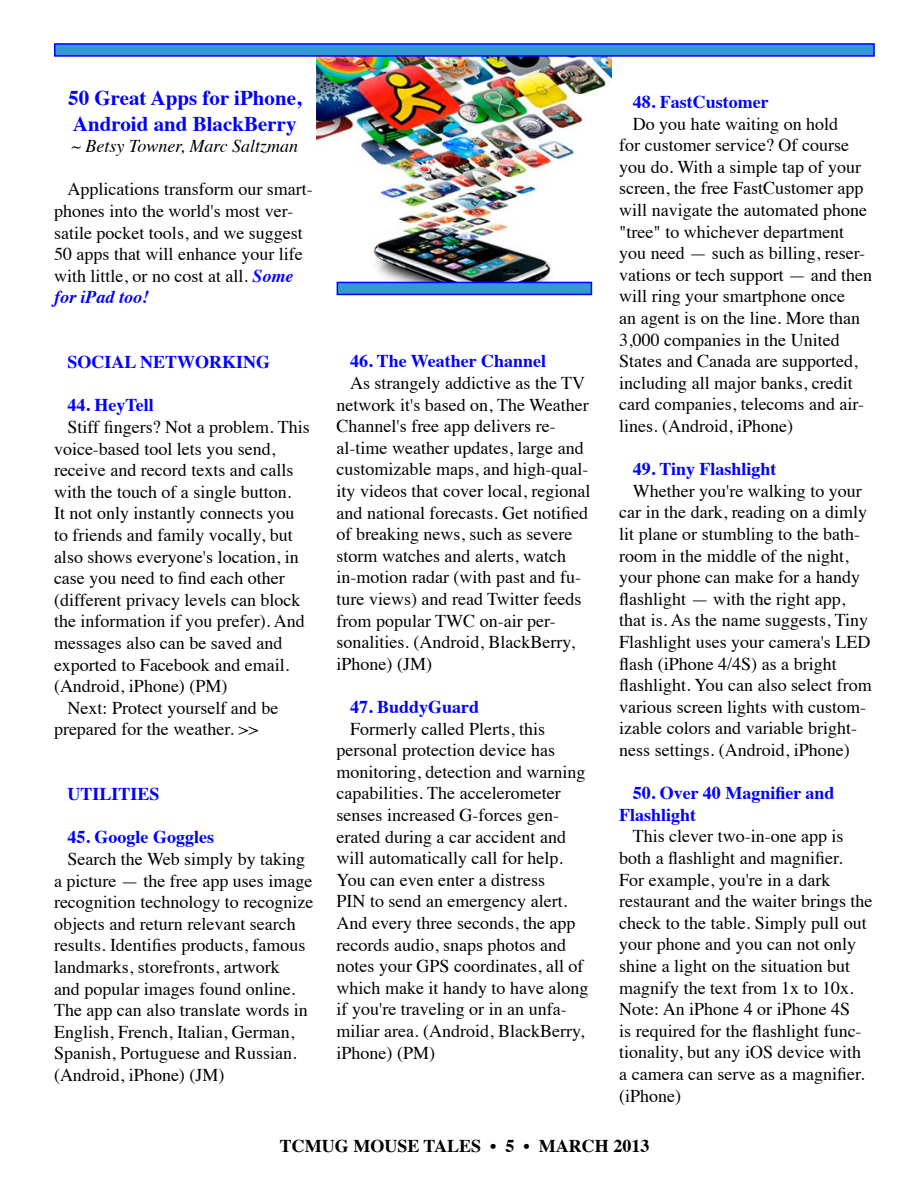
<style>
.page{position:relative;width:918px;height:1188px;background:#fff}
.page>*{position:absolute;margin:0;border:0;box-sizing:border-box;transform-origin:0 0}
.t1{font:700 21px/25.2px "Times";color:#00f}
.t2{font:18px/21.6px "Times";color:#000}
.t3{font:700 18px/21.6px "Times";color:#00f}
.t4{font:700 18px "Times";color:#000}
.t5{font:italic 18px "Times";color:#000}
.s1{font-weight:700;font-style:italic;color:#00f}
</style>
<div class="page">
<img style="left:317px;top:57px;width:294px;height:226px">
<div style="left:54px;top:43px;width:821px;height:14px;background:#349ad5;border:2px solid #0000f3"></div>
<div style="left:337px;top:282px;width:255px;height:13px;background:#349ad5;border:2px solid #0000f3"></div>
<p class="t1" style="left:68px;top:84px;width:235px">50 Great Apps for iPhone,<br>Android and BlackBerry</p>
<p class="t5" style="left:71px;top:131px;width:228px">~ Betsy Towner, Marc Saltzman</p>
<p class="t2" style="left:54px;top:177px;width:260px;text-indent:14px">Applications transform our smart&shy;phones into the world's most ver&shy;satile pocket tools, and we suggest<br>50 apps that will enhance your life with little, or no cost at all. <span class="s1">Some for iPad too!</span></p>
<p class="t3" style="left:68px;top:349px;width:204px">SOCIAL NETWORKING</p>
<p class="t3" style="left:68px;top:393px;width:88px">44. HeyTell</p>
<p class="t2" style="left:68px;top:415px;width:244px">Stiff fingers? Not a problem. This</p>
<p class="t2" style="left:54px;top:436px;width:223px">voice-based tool lets you send,</p>
<p class="t2" style="left:54px;top:458px;width:241px">receive and record texts and calls</p>
<p class="t2" style="left:54px;top:479px;width:239px">with the touch of a single button.</p>
<p class="t2" style="left:54px;top:501px;width:242px">It not only instantly connects you</p>
<p class="t2" style="left:54px;top:523px;width:240px">to friends and family vocally, but</p>
<p class="t2" style="left:54px;top:544px;width:246px">also shows everyone's location, in</p>
<p class="t2" style="left:54px;top:566px;width:232px">case you need to find each other</p>
<p class="t2" style="left:54px;top:587px;width:248px">(different privacy levels can block</p>
<p class="t2" style="left:54px;top:609px;width:252px">the information if you prefer). And</p>
<p class="t2" style="left:54px;top:631px;width:230px">messages also can be saved and</p>
<p class="t2" style="left:54px;top:652px;width:237px">exported to Facebook and email.</p>
<p class="t2" style="left:54px;top:674px;width:175px">(Android, iPhone) (PM)</p>
<p class="t2" style="left:68px;top:695px;width:212px">Next: Protect yourself and be</p>
<p class="t2" style="left:54px;top:717px;width:206px">prepared for the weather. &gt;&gt;</p>
<p class="t3" style="left:68px;top:781px;width:94px">UTILITIES</p>
<p class="t3" style="left:68px;top:825px;width:148px">45. Google Goggles</p>
<p class="t2" style="left:54px;top:847px;width:261px;text-indent:14px">Search the Web simply by taking a picture — the free app uses image recognition technology to recognize objects and return relevant search results. Identifies products, famous landmarks, storefronts, artwork<br>and popular images found online.<br>The app can also translate words in English, French, Italian, German, Spanish, Portuguese and Russian. (Android, iPhone) (JM)</p>
<p class="t3" style="left:350px;top:349px;width:198px">46. The Weather Channel</p>
<p class="t2" style="left:337px;top:371px;width:255px;text-indent:14px">As strangely addictive as the TV network it's based on, The Weather<br>Channel's free app delivers re&shy;al-time weather updates, large and customizable maps, and high-qual&shy;ity videos that cover local, regional and national forecasts. Get notified of breaking news, such as severe storm watches and alerts, watch in-motion radar (with past and fu&shy;ture views) and read Twitter feeds from popular TWC on-air per&shy;sonalities. (Android, BlackBerry, iPhone) (JM)</p>
<p class="t3" style="left:350px;top:694px;width:131px">47. BuddyGuard</p>
<p class="t2" style="left:337px;top:716px;width:253px;text-indent:14px">Formerly called Plerts, this personal protection device has monitoring, detection and warning capabilities. The accelerometer senses increased G-forces gen&shy;erated during a car accident and will automatically call for help.<br>You can even enter a distress<br>PIN to send an emergency alert.<br>And every three seconds, the app records audio, snaps photos and notes your GPS coordinates, all of which make it handy to have along if you're traveling or in an unfa&shy;miliar area. (Android, BlackBerry, iPhone) (PM)</p>
<p class="t3" style="left:633px;top:89px;width:137px">48. FastCustomer</p>
<p class="t2" style="left:619px;top:111px;width:254px;text-indent:14px">Do you hate waiting on hold<br>for customer service? Of course you do. With a simple tap of your screen, the free FastCustomer app will navigate the automated phone "tree" to whichever department you need — such as billing, reser&shy;vations or tech support — and then will ring your smartphone once<br>an agent is on the line. More than<br>3,000 companies in the United<br>States and Canada are supported, including all major banks, credit card companies, telecoms and air&shy;lines. (Android, iPhone)</p>
<p class="t3" style="left:633px;top:456px;width:145px">49. Tiny Flashlight</p>
<p class="t2" style="left:619px;top:478px;width:254px;text-indent:14px">Whether you're walking to your car in the dark, reading on a dimly lit plane or stumbling to the bath&shy;room in the middle of the night, your phone can make for a handy flashlight — with the right app, that is. As the name suggests, Tiny Flashlight uses your camera's LED flash (iPhone 4/4S) as a bright flashlight. You can also select from various screen lights with custom&shy;izable colors and variable bright&shy;ness settings. (Android, iPhone)</p>
<p class="t3" style="left:619px;top:780px;width:217px;text-indent:14px">50. Over 40 Magnifier and<br>Flashlight</p>
<p class="t2" style="left:619px;top:824px;width:255px;text-indent:14px">This clever two-in-one app is both a flashlight and magnifier.<br>For example, you're in a dark restaurant and the waiter brings the check to the table. Simply pull out your phone and you can not only shine a light on the situation but magnify the text from 1x to 10x.<br>Note: An iPhone 4 or iPhone 4S<br>is required for the flashlight func&shy;tionality, but any iOS device with a camera can serve as a magnifier. (iPhone)</p>
<p class="t4" style="left:280px;top:1129px;width:371px">TCMUG MOUSE TALES • 5 • MARCH 2013</p>
</div>
